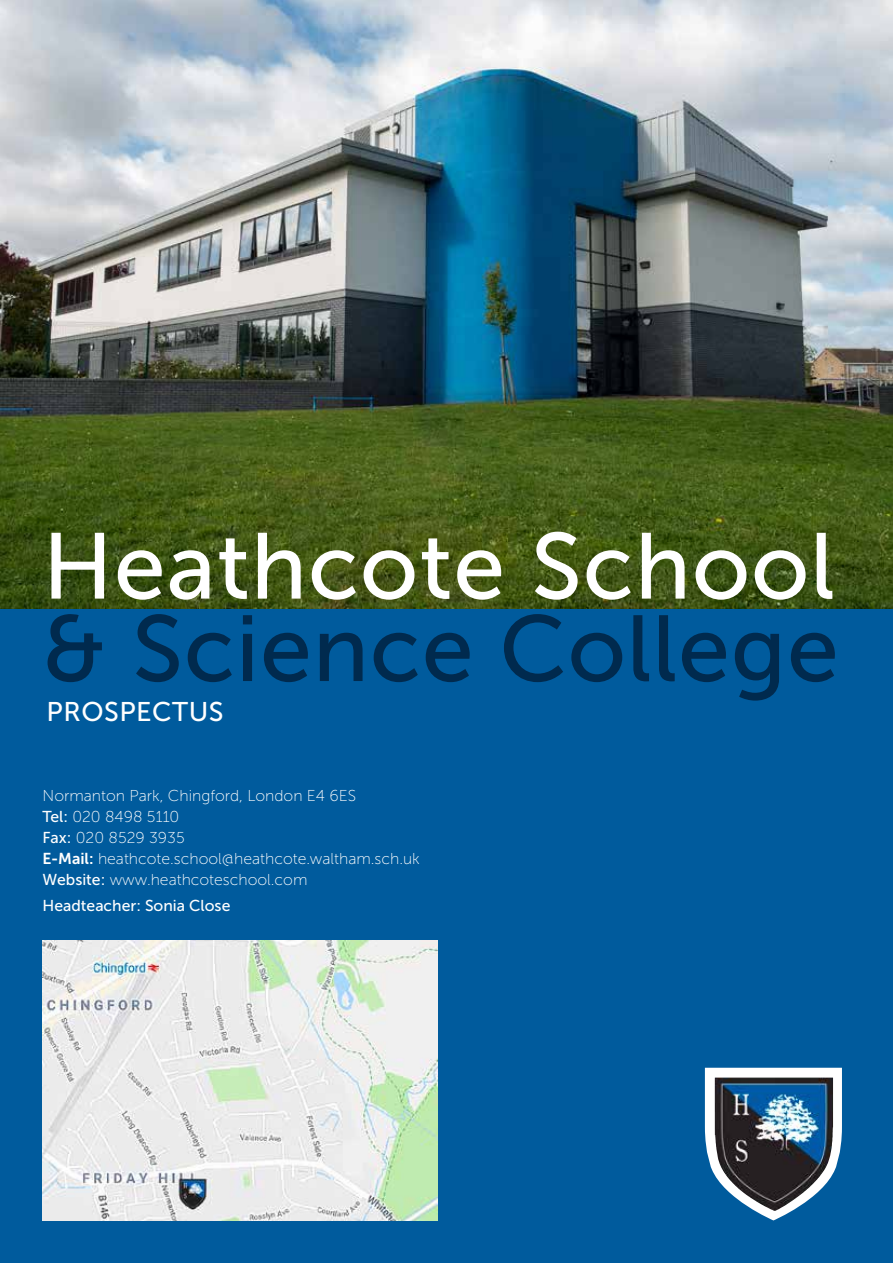
<style>
.page{position:relative;width:893px;height:1263px;background:#fff}
.page>*{position:absolute;margin:0;border:0;box-sizing:border-box;transform-origin:0 0}
.t1{font:93.3px "Museo Sans 500";letter-spacing:.01em;color:#fff}
.t2{font:93.3px "Museo Sans 500";letter-spacing:.01em;color:#002a4e}
.t3{font:27px "Museo Sans 500";letter-spacing:.02em;color:#fff}
.t4{font:15.75px/21px "Museo Sans 100";color:#fff}
.t5{font:15.75px "Museo Sans 500";color:#fff}
.s1{font-family:"Museo Sans 500"}
.s2{font-family:"Museo Sans 700"}
</style>
<div class="page">
<div style="left:0;top:524px;width:893px;height:739px;background:#005b9d"></div>
<img style="left:0;top:0;width:893px;height:608px">
<img style="left:43px;top:940px;width:395px;height:280px">
<svg style="left:705px;top:1068px;width:137px;height:152px"></svg>
<img style="left:715px;top:1077px;width:118px;height:134px">
<h1 class="t1" style="left:43px;top:515px;width:794px">Heathcote School</h1>
<h1 class="t2" style="left:43px;top:598px;width:798px">&amp; Science College</h1>
<h2 class="t3" style="left:47px;top:697px;width:179px">PROSPECTUS</h2>
<p class="t4" style="left:43px;top:785px;width:379px">Normanton Park, Chingford, London E4 6ES<br><span class="s1">Tel:</span> 020 8498 5110<br><span class="s1">Fax:</span> 020 8529 3935<br><span class="s2">E-Mail:</span> heathcote.school@heathcote.waltham.sch.uk <span class="s1">Website:</span> www.heathcoteschool.com</p>
<p class="t5" style="left:43px;top:897px;width:189px">Headteacher: Sonia Close</p>
</div>
